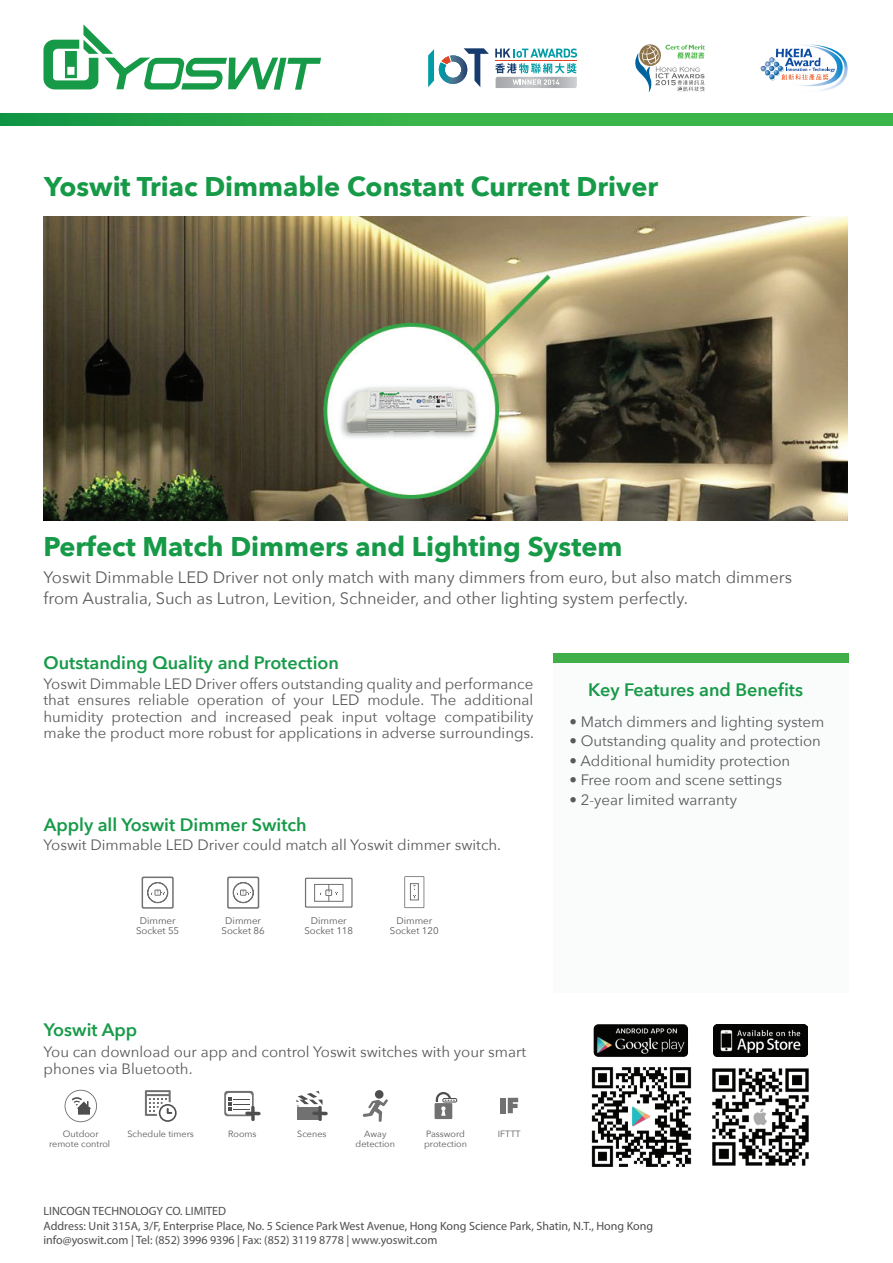
<style>
.page{position:relative;width:893px;height:1263px;background:#fff}
.page>*{position:absolute;margin:0;border:0;box-sizing:border-box;transform-origin:0 0}
.t1{font:700 27px "Avenir Next";color:#169a48}
.t2{font:600 18px "Avenir Next";color:#169a48}
.t3{font:16.5px/21px "Avenir Next";color:#595a5c}
.t4{font:15px/16.5px "Avenir Next";color:#58595b;text-align:justify}
.t5{font:12px/14.4px "Myriad Pro";color:#4e4e4e}
.t6{font:9.75px/9.8px "Avenir Next";color:#58595b;text-align:center}
.t7{font:9px/9px "Avenir Next";color:#58595b;text-align:center}
</style>
<div class="page">
<svg style="left:43px;top:24px;width:278px;height:66px"></svg>
<svg style="left:428px;top:48px;width:61px;height:39px"></svg>
<svg style="left:495px;top:49px;width:82px;height:39px"></svg>
<svg style="left:635px;top:45px;width:70px;height:47px"></svg>
<svg style="left:761px;top:44px;width:87px;height:47px"></svg>
<svg style="left:1px;top:114px;width:891px;height:12px;background:#30ac48"></svg>
<img style="left:591px;top:1067px;width:101px;height:100px">
<img style="left:593px;top:1024px;width:95px;height:33px">
<img style="left:712px;top:1068px;width:97px;height:98px">
<img style="left:713px;top:1024px;width:94px;height:33px">
<svg style="left:224px;top:1091px;width:37px;height:30px"></svg>
<svg style="left:296px;top:1091px;width:32px;height:30px"></svg>
<div style="left:375px;top:1090px;width:8px;height:9px;background:#4e4e4e;border-radius:50%"></div>
<svg style="left:363px;top:1099px;width:25px;height:23px"></svg>
<svg style="left:145px;top:1090px;width:32px;height:32px"></svg>
<svg style="left:435px;top:1092px;width:20px;height:27px"></svg>
<div style="left:442px;top:1098px;width:15px;height:4px;border:1px solid #4e4e4e;border-radius:2px"></div>
<div style="left:500px;top:1098px;width:5px;height:15px;background:#717172"></div>
<svg style="left:508px;top:1098px;width:10px;height:15px"></svg>
<svg style="left:65px;top:1090px;width:32px;height:32px"></svg>
<div style="left:553px;top:654px;width:295px;height:339px;background:#fafbfb"></div>
<div style="left:553px;top:654px;width:295px;height:9px;background:#40ae49"></div>
<svg style="left:142px;top:876px;width:32px;height:33px"></svg>
<svg style="left:227px;top:876px;width:32px;height:33px"></svg>
<svg style="left:305px;top:878px;width:48px;height:30px"></svg>
<svg style="left:404px;top:876px;width:20px;height:32px"></svg>
<img style="left:43px;top:217px;width:804px;height:304px">
<h1 class="t1" style="left:44px;top:163px;width:616px">Yoswit Triac Dimmable Constant Current Driver</h1>
<h1 class="t1" style="left:43px;top:523px;width:580px">Perfect Match Dimmers and Lighting System</h1>
<p class="t3" style="left:43px;top:566px;width:750px">Yoswit Dimmable LED Driver not only match with many dimmers from euro, but also match dimmers from Australia, Such as Lutron, Levition, Schneider, and other lighting system perfectly.</p>
<p class="t2" style="left:43px;top:647px;width:297px">Outstanding Quality and Protection</p>
<p class="t4" style="left:43px;top:675px;width:492px">Yoswit Dimmable LED Driver offers outstanding quality and performance that ensures reliable operation of your LED module. The additional humidity protection and increased peak input voltage compatibility make the product more robust for applications in adverse surroundings.</p>
<p class="t2" style="left:44px;top:809px;width:265px">Apply all Yoswit Dimmer Switch</p>
<p class="t4" style="left:43px;top:836px;width:459px">Yoswit Dimmable LED Driver could match all Yoswit dimmer switch.</p>
<p class="t6" style="left:136px;top:916px;width:45px">Dimmer<br>Socket 55</p>
<p class="t6" style="left:222px;top:916px;width:45px">Dimmer<br>Socket 86</p>
<p class="t6" style="left:304px;top:916px;width:50px">Dimmer<br>Socket 118</p>
<p class="t6" style="left:390px;top:916px;width:50px">Dimmer<br>Socket 120</p>
<p class="t2" style="left:44px;top:1014px;width:95px">Yoswit App</p>
<p class="t4" style="left:43px;top:1043px;width:484px">You can download our app and control Yoswit switches with your smart phones via Bluetooth.</p>
<p class="t7" style="left:49px;top:1129px;width:63px">Outdoor remote control</p>
<p class="t7" style="left:424px;top:1129px;width:44px;text-align:left">Password protection</p>
<p class="t7" style="left:128px;top:1129px;width:68px">Schedule timers</p>
<p class="t7" style="left:228px;top:1129px;width:30px">Rooms</p>
<p class="t7" style="left:297px;top:1129px;width:31px">Scenes</p>
<p class="t7" style="left:364px;top:1129px;width:24px">Away</p>
<p class="t7" style="left:498px;top:1129px;width:24px">IFTTT</p>
<p class="t7" style="left:356px;top:1138px;width:41px">detection</p>
<p class="t2" style="left:588px;top:674px;width:216px">Key Features and Benefits</p>
<p class="t4" style="left:569px;top:712px;width:256px">• Match dimmers and lighting system</p>
<p class="t4" style="left:569px;top:732px;width:253px">• Outstanding quality and protection</p>
<p class="t4" style="left:569px;top:751px;width:222px">• Additional humidity protection</p>
<p class="t4" style="left:569px;top:771px;width:214px">• Free room and scene settings</p>
<p class="t4" style="left:569px;top:790px;width:169px">• 2-year limited warranty</p>
<p class="t5" style="left:43px;top:1204px;width:611px">LINCOGN TECHNOLOGY CO. LIMITED<br>Address: Unit 315A, 3/F, Enterprise Place, No. 5 Science Park West Avenue, Hong Kong Science Park, Shatin, N.T., Hong Kong info@yoswit.com | Tel: (852) 3996 9396 | Fax: (852) 3119 8778 | www.yoswit.com</p>
</div>
